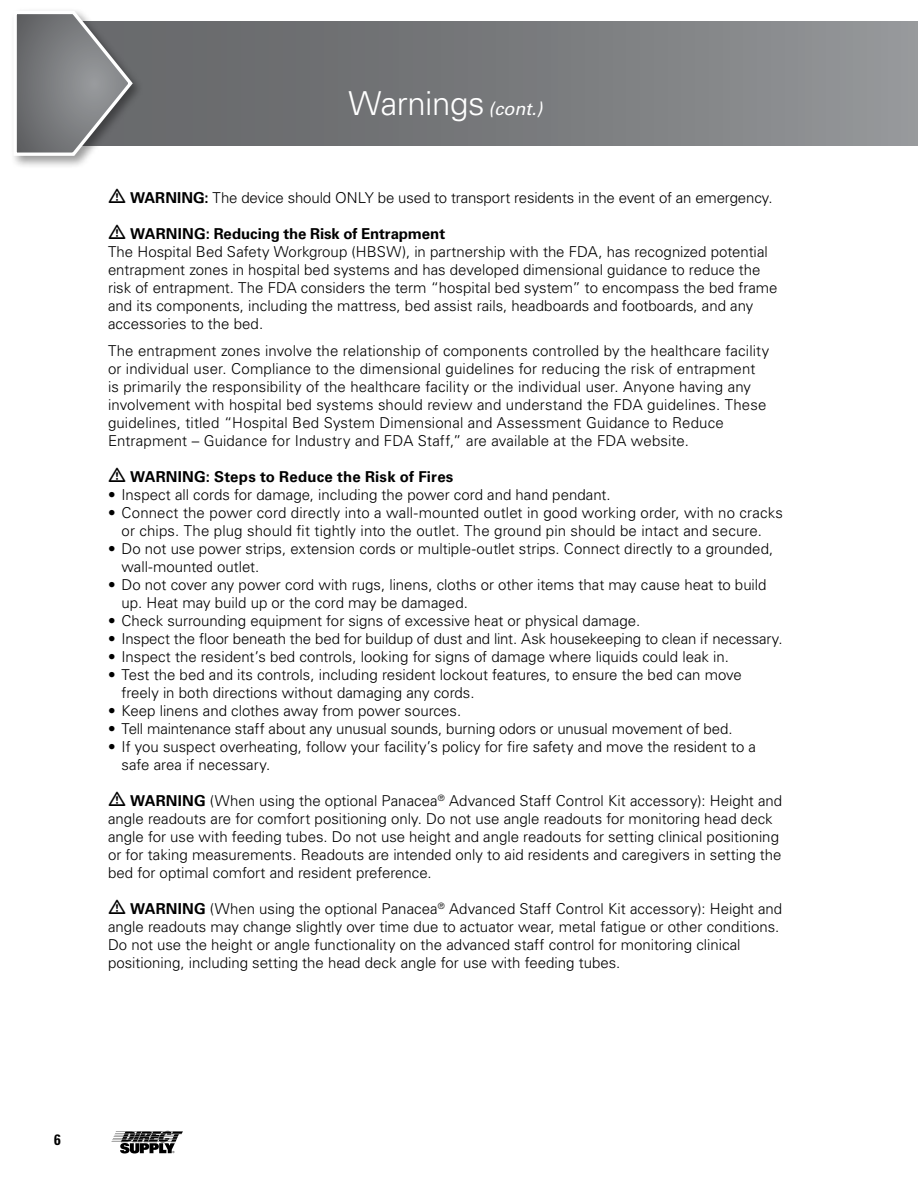
<style>
.page{position:relative;width:918px;height:1188px;background:#fff}
.page>*{position:absolute;margin:0;border:0;box-sizing:border-box;transform-origin:0 0}
.t1{font:300 33px "Univers LT Std";letter-spacing:-.015em;color:#fff}
.t2{font:300 15px/18px "Univers LT Std";color:#000}
.t3{font:700 15px "Univers LT Std";letter-spacing:.015em;color:#000}
.t4{font:700 condensed 15px "Univers LT Std";color:#000}
.s1{font-weight:400;font-style:italic;font-size:18px}
.s2{font-weight:700}
</style>
<div class="page">
<svg style="left:111px;top:1131px;width:72px;height:22px"></svg>
<div style="left:69px;top:21px;width:849px;height:124px;background:linear-gradient(to right,#5f6063,#939598)"></div>
<div style="left:10px;top:7px;width:135px;height:162px;background:#000;opacity:.4"></div>
<svg style="left:12px;top:9px;width:123px;height:149px;background:#8c8d8f"></svg>
<h1 class="t1" style="left:348px;top:84px;width:196px">Warnings <span class="s1">(cont.)</span></h1>
<p class="t2" style="left:108px;top:188px;width:666px">• <span class="s2">WARNING:</span> The device should ONLY be used to transport residents in the event of an emergency.</p>
<p class="t2" style="left:108px;top:224px;width:671px">• <span class="s2">WARNING: Reducing the Risk of Entrapment<br></span>The Hospital Bed Safety Workgroup (HBSW), in partnership with the FDA, has recognized potential entrapment zones in hospital bed systems and has developed dimensional guidance to reduce the risk of entrapment. The FDA considers the term “hospital bed system” to encompass the bed frame and its components, including the mattress, bed assist rails, headboards and footboards, and any accessories to the bed.</p>
<p class="t2" style="left:108px;top:341px;width:663px">The entrapment zones involve the relationship of components controlled by the healthcare facility or individual user. Compliance to the dimensional guidelines for reducing the risk of entrapment is primarily the responsibility of the healthcare facility or the individual user. Anyone having any involvement with hospital bed systems should review and understand the FDA guidelines. These guidelines, titled “Hospital Bed System Dimensional and Assessment Guidance to Reduce Entrapment – Guidance for Industry and FDA Staff,” are available at the FDA website.</p>
<p class="t3" style="left:108px;top:468px;width:347px">• WARNING: Steps to Reduce the Risk of Fires</p>
<p class="t2" style="left:108px;top:485px;width:504px">• Inspect all cords for damage, including the power cord and hand pendant.</p>
<p class="t2" style="left:108px;top:503px;width:676px;text-align:center">• Connect the power cord directly into a wall-mounted outlet in good working order, with no cracks or chips. The plug should fit tightly into the outlet. The ground pin should be intact and secure.</p>
<p class="t2" style="left:122px;top:539px;width:653px;text-indent:-14px">• Do not use power strips, extension cords or multiple-outlet strips. Connect directly to a grounded, wall-mounted outlet.</p>
<p class="t2" style="left:122px;top:575px;width:647px;text-indent:-14px">• Do not cover any power cord with rugs, linens, cloths or other items that may cause heat to build up. Heat may build up or the cord may be damaged.</p>
<p class="t2" style="left:108px;top:611px;width:534px">• Check surrounding equipment for signs of excessive heat or physical damage.</p>
<p class="t2" style="left:108px;top:629px;width:676px">• Inspect the floor beneath the bed for buildup of dust and lint. Ask housekeeping to clean if necessary.</p>
<p class="t2" style="left:108px;top:647px;width:623px">• Inspect the resident’s bed controls, looking for signs of damage where liquids could leak in.</p>
<p class="t2" style="left:122px;top:665px;width:622px;text-indent:-14px">• Test the bed and its controls, including resident lockout features, to ensure the bed can move freely in both directions without damaging any cords.</p>
<p class="t2" style="left:108px;top:701px;width:355px">• Keep linens and clothes away from power sources.</p>
<p class="t2" style="left:108px;top:719px;width:626px">• Tell maintenance staff about any unusual sounds, burning odors or unusual movement of bed.</p>
<p class="t2" style="left:122px;top:737px;width:636px;text-indent:-14px">• If you suspect overheating, follow your facility’s policy for fire safety and move the resident to a safe area if necessary.</p>
<p class="t2" style="left:108px;top:791px;width:676px">• <span class="s2">WARNING</span> (When using the optional Panacea<sup>®</sup> Advanced Staff Control Kit accessory): Height and angle readouts are for comfort positioning only. Do not use angle readouts for monitoring head deck angle for use with feeding tubes. Do not use height and angle readouts for setting clinical positioning or for taking measurements. Readouts are intended only to aid residents and caregivers in setting the bed for optimal comfort and resident preference.</p>
<p class="t2" style="left:108px;top:899px;width:676px">• <span class="s2">WARNING</span> (When using the optional Panacea<sup>®</sup> Advanced Staff Control Kit accessory): Height and angle readouts may change slightly over time due to actuator wear, metal fatigue or other conditions.<br>Do not use the height or angle functionality on the advanced staff control for monitoring clinical positioning, including setting the head deck angle for use with feeding tubes.</p>
<p class="t4" style="left:54px;top:1130px;width:8px">6</p>
</div>
